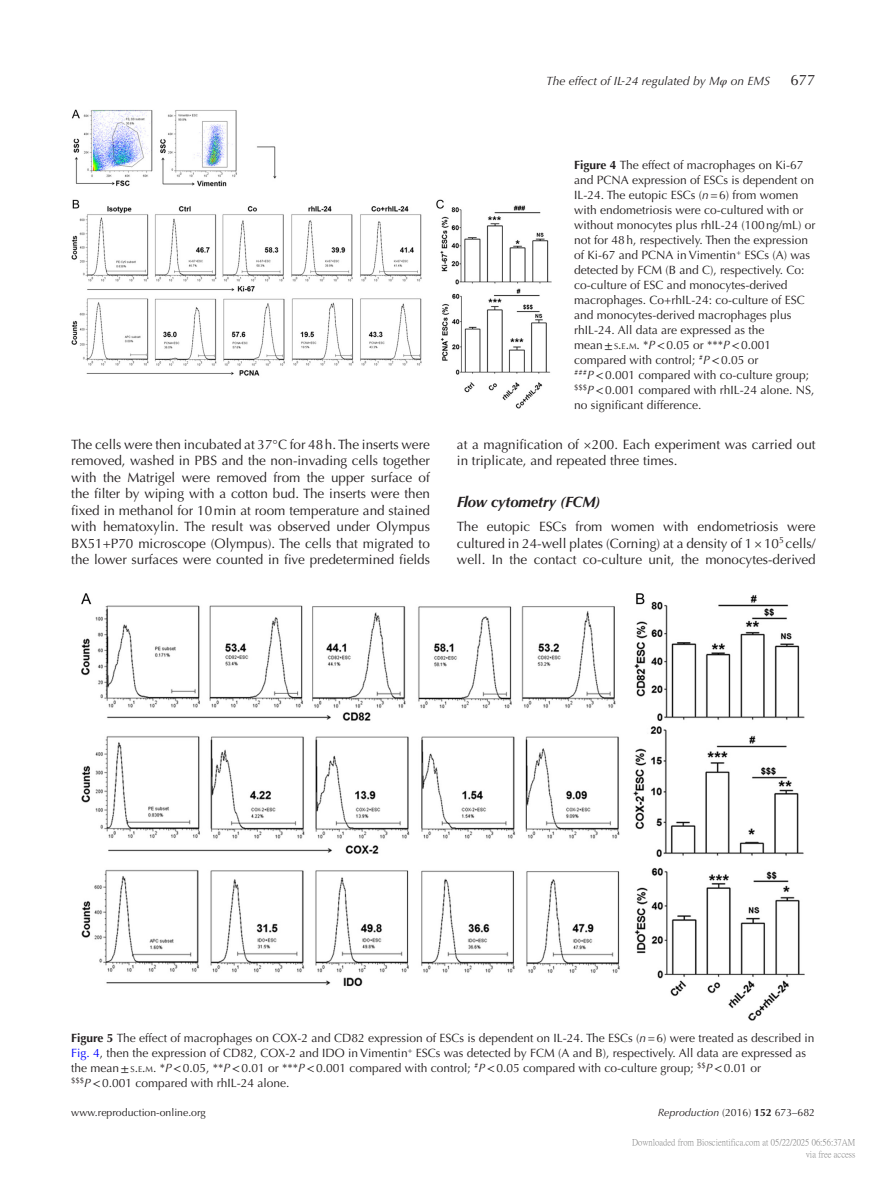
<style>
.page{position:relative;width:893px;height:1187px;background:#fff}
.page>*{position:absolute;margin:0;border:0;box-sizing:border-box;transform-origin:0 0}
.t1{font:italic 700 15px "Optima LT Std";letter-spacing:-.01em;color:#231f20}
.t2{font:15px "Optima LT Std";color:#231f20}
.TXI_M{font:13.5px/16.5px "Optima LT Std";color:#231f20;text-align:justify}
.TXT_M{font:13.5px/16.5px "Optima LT Std";color:#231f20;text-align:justify}
.FC{font:12px/15px "Optima LT Std";color:#231f20}
.t3{font:italic 12px "Optima LT Std";color:#231f20}
.t4{font:10.5px "Optima LT Std";color:#231f20}
.t5{font:9px/12px "P Ming Li U";color:rgb(0 0 0/.5);text-align:right}
.s1{font-family:"STIX General"}
.s2{font-weight:700}
.s3{font-style:italic}
.s4{font-size:8.4px}
.s5{font-style:inherit}
.s6{color:#00f}
</style>
<div class="page">
<img style="left:71px;top:109px;width:481px;height:300px">
<img style="left:82px;top:593px;width:723px;height:427px">
<p class="t3" style="left:546px;top:74px;width:225px">The effect of IL-24 regulated by M<span class="s1">φ</span> on EMS</p>
<p class="t2" style="left:791px;top:71px;width:27px">677</p>
<p class="FC" style="left:574px;top:157px;width:243px"><span class="s2">Figure 4</span> The effect of macrophages on Ki-67 and PCNA expression of ESCs is dependent on IL-24. The eutopic ESCs (<span class="s3">n</span>=6) from women with endometriosis were co-cultured with or without monocytes plus rhIL-24 (100ng/mL) or not for 48h, respectively. Then the expression of Ki-67 and PCNA in Vimentin<sup>+</sup> ESCs (A) was detected by FCM (B and C), respectively. Co: co-culture of ESC and monocytes-derived macrophages. Co+rhIL-24: co-culture of ESC and monocytes-derived macrophages plus rhIL-24. All data are expressed as the<br>mean<span class="s1">±</span> <span class="s4">S</span><span class="s5">.</span><span class="s4">E</span><span class="s5">.</span><span class="s4">M</span>. *<span class="s3">P</span><span class="s1">&lt;</span>0.05 or ***<span class="s3">P</span><span class="s1">&lt;</span>0.001 compared with control; <sup>#</sup><span class="s3">P</span><span class="s1">&lt;</span>0.05 or <sup>###</sup><span class="s3">P</span><span class="s1">&lt;</span>0.001 compared with co-culture group; <sup>$$$</sup><span class="s3">P</span><span class="s1">&lt;</span>0.001 compared with rhIL-24 alone. NS, no significant difference.</p>
<p class="TXI_M" style="left:71px;top:436px;width:360px">The cells were then incubated at 37°C for 48h. The inserts were removed, washed in PBS and the non-invading cells together with the Matrigel were removed from the upper surface of the filter by wiping with a cotton bud. The inserts were then fixed in methanol for 10min at room temperature and stained with hematoxylin. The result was observed under Olympus BX51+P70 microscope (Olympus). The cells that migrated to the lower surfaces were counted in five predetermined fields</p>
<p class="TXI_M" style="left:457px;top:436px;width:360px">at a magnification of ×200. Each experiment was carried out in triplicate, and repeated three times.</p>
<h2 class="t1" style="left:457px;top:492px;width:145px">Flow cytometry (FCM)</h2>
<p class="TXT_M" style="left:457px;top:518px;width:360px">The eutopic ESCs from women with endometriosis were cultured in 24-well plates (Corning) at a density of 1×10<sup>5</sup> cells/ well. In the contact co-culture unit, the monocytes-derived</p>
<p class="FC" style="left:71px;top:1030px;width:745px"><span class="s2">Figure 5</span> The effect of macrophages on COX-2 and CD82 expression of ESCs is dependent on IL-24. The ESCs (<span class="s3">n</span>=6) were treated as described in <span class="s6">Fig. 4</span>, then the expression of CD82, COX-2 and IDO in Vimentin<sup>+</sup> ESCs was detected by FCM (A and B), respectively. All data are expressed as the mean<span class="s1">±</span> <span class="s4">S</span><span class="s5">.</span><span class="s4">E</span><span class="s5">.</span><span class="s4">M</span>. *<span class="s3">P</span><span class="s1">&lt;</span>0.05, **<span class="s3">P</span><span class="s1">&lt;</span>0.01 or ***<span class="s3">P</span><span class="s1">&lt;</span>0.001 compared with control; <sup>#</sup><span class="s3">P</span><span class="s1">&lt;</span>0.05 compared with co-culture group; <sup>$$</sup><span class="s3">P</span><span class="s1">&lt;</span>0.01 or <sup>$$$</sup><span class="s3">P</span><span class="s1">&lt;</span>0.001 compared with rhIL-24 alone.</p>
<p class="t4" style="left:71px;top:1105px;width:136px">www.reproduction-online.org</p>
<p class="t4" style="left:658px;top:1105px;width:159px"><span class="s3">Reproduction</span> (2016) <span class="s2">152</span> 673–682</p>
<p class="t5" style="left:632px;top:1136px;width:225px">Downloaded from Bioscientifica.com at 05/22/2025 06:56:37AM via free access</p>
</div>
